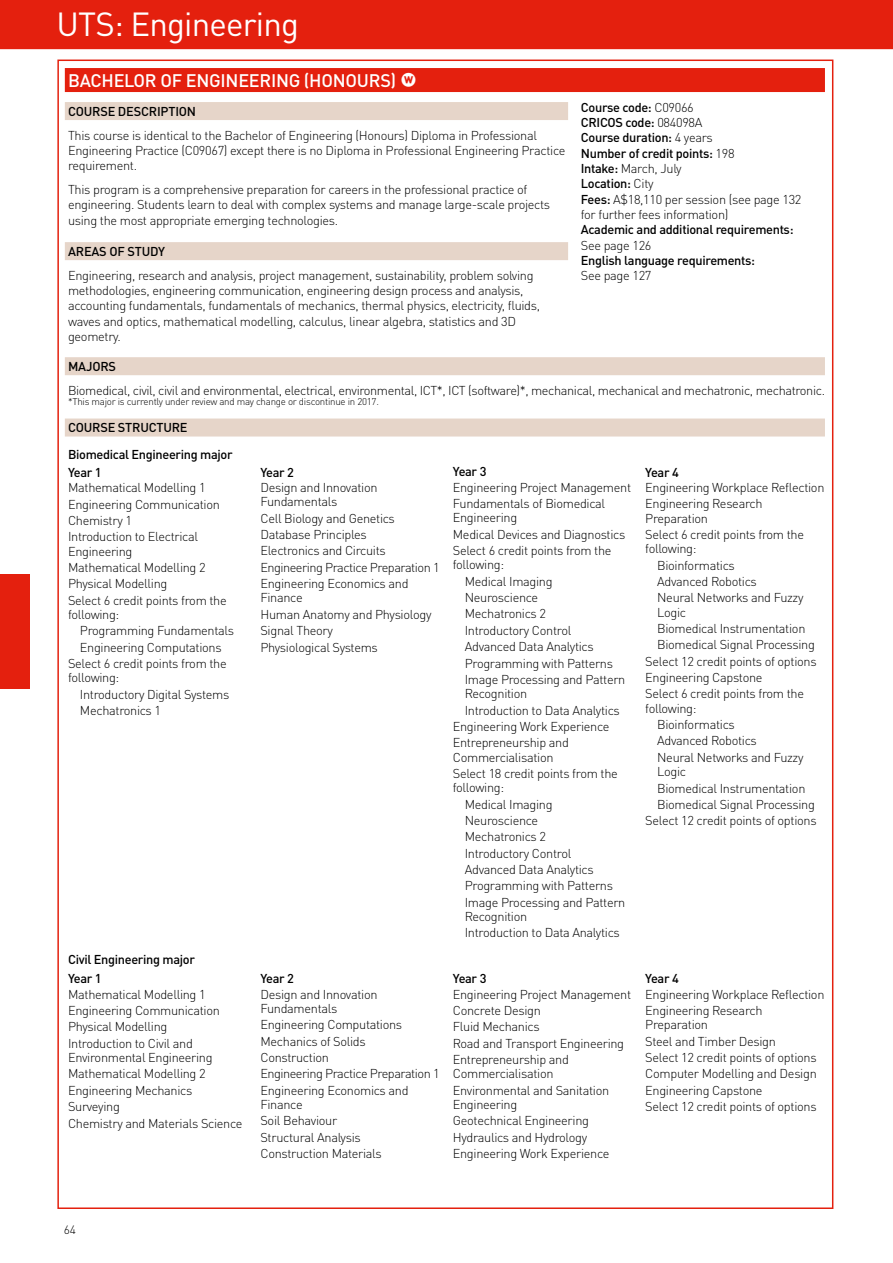
<style>
.page{position:relative;width:893px;height:1263px;background:#fff}
.page>*{position:absolute;margin:0;border:0;box-sizing:border-box;transform-origin:0 0}
.t1{font:33px "DINOT";letter-spacing:-.025em;color:#fff}
.t2{font:500 18px "DINOT";letter-spacing:-.015em;color:#fff}
.t3{font:300 12.75px/16.4px "DINOT";letter-spacing:-.025em;color:#000}
.t4{font:500 12.75px/27px "DINOT";letter-spacing:-.025em;color:#000}
.t5{font:300 12px "DINOT";color:#000}
.t6{font:300 9.75px "DINOT";letter-spacing:-.025em;color:#000}
.s1{font-weight:500}
</style>
<div class="page">
<div style="left:0;top:0;width:893px;height:49px;background:#e4200e"></div>
<div style="left:0;top:574px;width:30px;height:114px;background:#e4200e"></div>
<div style="left:65px;top:68px;width:760px;height:24px;background:#e4200e"></div>
<div style="left:65px;top:102px;width:503px;height:18px;background:#e6d5c9"></div>
<div style="left:65px;top:242px;width:503px;height:18px;background:#e6d5c9"></div>
<div style="left:65px;top:357px;width:760px;height:18px;background:#e6d5c9"></div>
<div style="left:65px;top:418px;width:760px;height:18px;background:#e6d5c9"></div>
<h1 class="t1" style="left:57px;top:4px;width:244px">UTS: Engineering</h1>
<h2 class="t2" style="left:68px;top:69px;width:330px">BACHELOR OF ENGINEERING (HONOURS)</h2>
<p class="t3" style="left:581px;top:99px;width:222px;line-height:15.3px"><span class="s1">Course code:</span> C09066<br><span class="s1">CRICOS code:</span> 084098A<br><span class="s1">Course duration:</span> 4 years<br><span class="s1">Number of credit points:</span> 198<br><span class="s1">Intake:</span> March, July<br><span class="s1">Location:</span> City<br><span class="s1">Fees:</span> A$18,110 per session (see page 132 for further fees information)</p>
<p class="t4" style="left:581px;top:216px;width:214px">Academic and additional requirements:</p>
<p class="t3" style="left:581px;top:237px;width:72px">See page 126</p>
<p class="t4" style="left:581px;top:246px;width:176px">English language requirements:</p>
<p class="t3" style="left:581px;top:267px;width:72px">See page 127</p>
<p class="t4" style="left:68px;top:97px;width:130px">COURSE DESCRIPTION</p>
<p class="t3" style="left:68px;top:127px;width:499px;line-height:15.3px">This course is identical to the Bachelor of Engineering (Honours) Diploma in Professional<br>Engineering Practice ( C09067 ) except there is no Diploma in Professional Engineering Practice requirement.</p>
<p class="t3" style="left:68px;top:182px;width:484px;line-height:15.3px">This program is a comprehensive preparation for careers in the professional practice of engineering. Students learn to deal with complex systems and manage large-scale projects using the most appropriate emerging technologies.</p>
<p class="t4" style="left:68px;top:237px;width:99px">AREAS OF STUDY</p>
<p class="t3" style="left:68px;top:267px;width:474px;line-height:15.3px">Engineering, research and analysis, project management, sustainability, problem solving methodologies, engineering communication, engineering design process and analysis, accounting fundamentals, fundamentals of mechanics, thermal physics, electricity, fluids, waves and optics, mathematical modelling, calculus, linear algebra, statistics and 3D geometry.</p>
<p class="t4" style="left:68px;top:353px;width:50px">MAJORS</p>
<p class="t3" style="left:68px;top:382px;width:758px">Biomedical, civil, civil and environmental, electrical, environmental, ICT*, ICT (software)*, mechanical, mechanical and mechatronic, mechatronic.</p>
<p class="t6" style="left:68px;top:396px;width:312px">*This major is currently under review and may change or discontinue in 2017.</p>
<p class="t4" style="left:68px;top:414px;width:166px">COURSE STRUCTURE<br>Biomedical Engineering major</p>
<p class="t4" style="left:68px;top:458px;width:35px">Year 1</p>
<p class="t3" style="left:68px;top:479px;width:153px">Mathematical Modelling 1<br>Engineering Communication<br>Chemistry 1<br>Introduction to Electrical</p>
<p class="t3" style="left:68px;top:543px;width:160px">Engineering<br>Mathematical Modelling 2<br>Physical Modelling<br>Select 6 credit points from the</p>
<p class="t3" style="left:68px;top:606px;width:53px">following:</p>
<p class="t3" style="left:80px;top:622px;width:156px">Programming Fundamentals</p>
<p class="t3" style="left:80px;top:639px;width:143px">Engineering Computations</p>
<p class="t3" style="left:68px;top:655px;width:160px">Select 6 credit points from the</p>
<p class="t3" style="left:80px;top:669px;width:151px;text-indent:-12px">following:<br>Introductory Digital Systems<br>Mechatronics 1</p>
<p class="t4" style="left:453px;top:458px;width:35px">Year 3</p>
<p class="t3" style="left:453px;top:479px;width:180px">Engineering Project Management<br>Fundamentals of Biomedical</p>
<p class="t3" style="left:453px;top:509px;width:174px">Engineering<br>Medical Devices and Diagnostics<br>Select 6 credit points from the</p>
<p class="t3" style="left:465px;top:556px;width:162px;text-indent:-12px">following:<br>Medical Imaging<br>Neuroscience<br>Mechatronics 2<br>Introductory Control<br>Advanced Data Analytics<br>Programming with Patterns<br>Image Processing and Pattern</p>
<p class="t3" style="left:465px;top:685px;width:64px">Recognition</p>
<p class="t3" style="left:465px;top:702px;width:156px">Introduction to Data Analytics</p>
<p class="t3" style="left:453px;top:718px;width:158px">Engineering Work Experience</p>
<p class="t3" style="left:453px;top:734px;width:118px">Entrepreneurship and</p>
<p class="t3" style="left:453px;top:749px;width:166px">Commercialisation<br>Select 18 credit points from the</p>
<p class="t3" style="left:465px;top:779px;width:162px;text-indent:-12px">following:<br>Medical Imaging<br>Neuroscience<br>Mechatronics 2<br>Introductory Control<br>Advanced Data Analytics<br>Programming with Patterns<br>Image Processing and Pattern</p>
<p class="t3" style="left:465px;top:908px;width:156px">Recognition<br>Introduction to Data Analytics</p>
<p class="t4" style="left:645px;top:458px;width:35px">Year 4</p>
<p class="t3" style="left:645px;top:479px;width:181px">Engineering Workplace Reflection<br>Engineering Research</p>
<p class="t3" style="left:645px;top:510px;width:160px">Preparation<br>Select 6 credit points from the</p>
<p class="t3" style="left:657px;top:540px;width:148px;text-indent:-12px">following:<br>Bioinformatics<br>Advanced Robotics<br>Neural Networks and Fuzzy</p>
<p class="t3" style="left:657px;top:604px;width:31px">Logic</p>
<p class="t3" style="left:657px;top:620px;width:150px">Biomedical Instrumentation</p>
<p class="t3" style="left:657px;top:636px;width:159px">Biomedical Signal Processing</p>
<p class="t3" style="left:645px;top:653px;width:173px">Select 12 credit points of options</p>
<p class="t3" style="left:645px;top:669px;width:119px">Engineering Capstone</p>
<p class="t3" style="left:645px;top:686px;width:160px">Select 6 credit points from the</p>
<p class="t3" style="left:657px;top:700px;width:148px;text-indent:-12px">following:<br>Bioinformatics<br>Advanced Robotics<br>Neural Networks and Fuzzy</p>
<p class="t3" style="left:657px;top:763px;width:31px">Logic</p>
<p class="t3" style="left:657px;top:780px;width:150px">Biomedical Instrumentation</p>
<p class="t3" style="left:657px;top:796px;width:159px">Biomedical Signal Processing</p>
<p class="t3" style="left:645px;top:812px;width:173px">Select 12 credit points of options</p>
<p class="t4" style="left:260px;top:458px;width:35px">Year 2</p>
<p class="t3" style="left:260px;top:480px;width:119px;line-height:14.2px">Design and Innovation<br>Fundamentals</p>
<p class="t3" style="left:260px;top:510px;width:181px">Cell Biology and Genetics<br>Database Principles<br>Electronics and Circuits<br>Engineering Practice Preparation 1<br>Engineering Economics and</p>
<p class="t3" style="left:260px;top:590px;width:173px">Finance<br>Human Anatomy and Physiology<br>Signal Theory<br>Physiological Systems</p>
<p class="t4" style="left:68px;top:950px;width:129px;line-height:19.2px">Civil Engineering major<br>Year 1</p>
<p class="t3" style="left:68px;top:986px;width:153px">Mathematical Modelling 1<br>Engineering Communication<br>Physical Modelling<br>Introduction to Civil and</p>
<p class="t3" style="left:68px;top:1049px;width:176px">Environmental Engineering<br>Mathematical Modelling 2<br>Engineering Mechanics<br>Surveying<br>Chemistry and Materials Science</p>
<p class="t4" style="left:260px;top:965px;width:35px">Year 2</p>
<p class="t3" style="left:260px;top:987px;width:119px;line-height:14.2px">Design and Innovation<br>Fundamentals</p>
<p class="t3" style="left:260px;top:1016px;width:181px">Engineering Computations<br>Mechanics of Solids<br>Construction<br>Engineering Practice Preparation 1<br>Engineering Economics and</p>
<p class="t3" style="left:260px;top:1096px;width:123px">Finance<br>Soil Behaviour<br>Structural Analysis<br>Construction Materials</p>
<p class="t4" style="left:453px;top:965px;width:35px">Year 3</p>
<p class="t3" style="left:453px;top:986px;width:180px">Engineering Project Management<br>Concrete Design<br>Fluid Mechanics<br>Road and Transport Engineering<br>Entrepreneurship and</p>
<p class="t3" style="left:453px;top:1065px;width:158px">Commercialisation<br>Environmental and Sanitation</p>
<p class="t3" style="left:453px;top:1096px;width:158px">Engineering<br>Geotechnical Engineering<br>Hydraulics and Hydrology<br>Engineering Work Experience</p>
<p class="t4" style="left:645px;top:965px;width:35px">Year 4</p>
<p class="t3" style="left:645px;top:986px;width:181px">Engineering Workplace Reflection<br>Engineering Research</p>
<p class="t3" style="left:645px;top:1016px;width:173px">Preparation<br>Steel and Timber Design<br>Select 12 credit points of options<br>Computer Modelling and Design<br>Engineering Capstone<br>Select 12 credit points of options</p>
<p class="t5" style="left:64px;top:1222px;width:14px">64</p>
</div>
